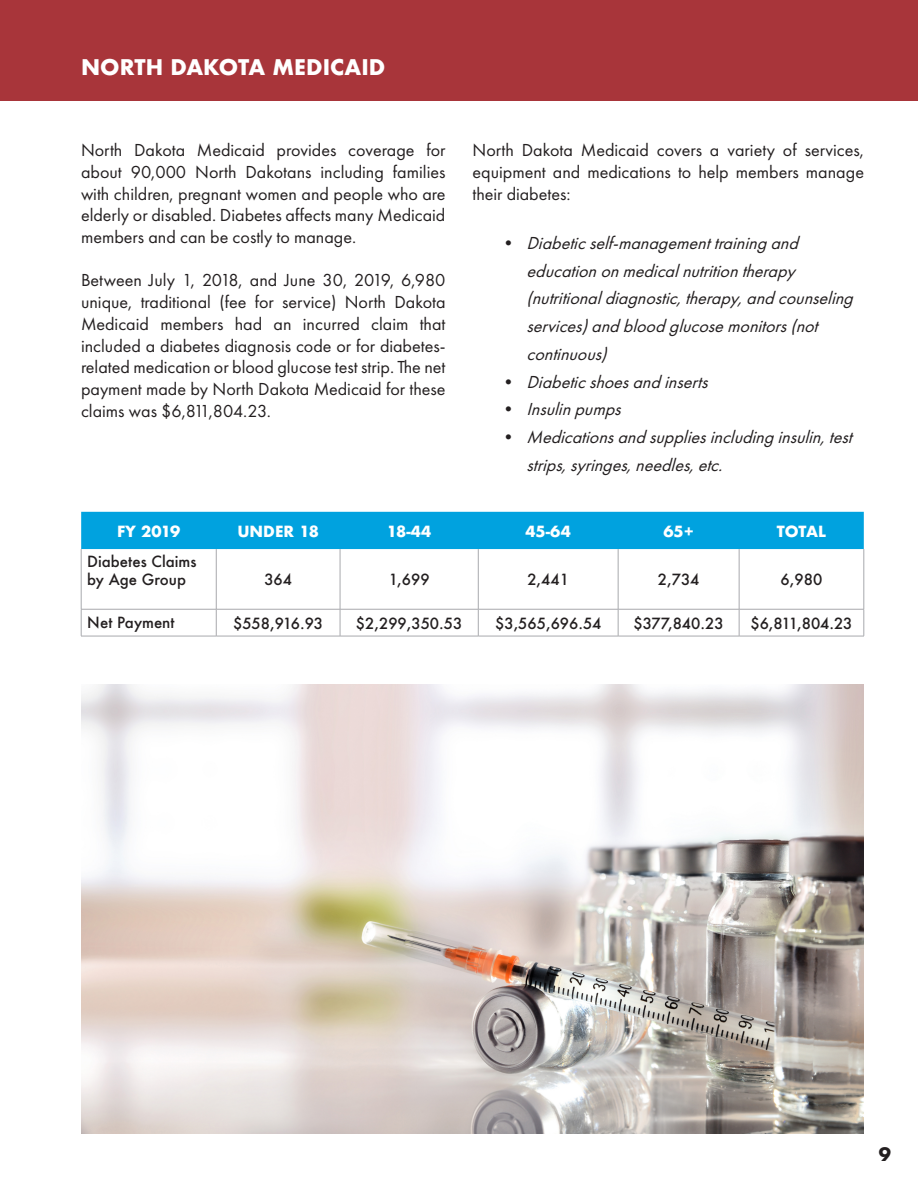
<style>
.page{position:relative;width:918px;height:1188px;background:#fff}
.page>*{position:absolute;margin:0;border:0;box-sizing:border-box;transform-origin:0 0}
.t1{font:700 21px "Futura";color:#fff}
.t2{font:18px/21.8px "Futura PT";color:#231f20;text-align:justify}
.t3{font:italic 18px/27.8px "Futura PT";color:#231f20}
.t4{font:700 18px "Futura";color:#231f20}
.t5{font:500 15px/18px "Futura";color:#231f20}
.t6{font:700 15px "Futura";color:#fff}
.s1{font-style:normal}
</style>
<div class="page">
<div style="left:0;top:0;width:918px;height:100px;background:#a8353a"></div>
<img style="left:81px;top:685px;width:783px;height:449px">
<div style="left:81px;top:512px;width:783px;height:37px;background:#00a2df"></div>
<hr style="left:81px;top:549px;width:1px;height:60px;background:#a8a9ad">
<hr style="left:216px;top:549px;width:1px;height:60px;background:#a8a9ad">
<hr style="left:340px;top:549px;width:1px;height:60px;background:#a8a9ad">
<hr style="left:478px;top:549px;width:1px;height:60px;background:#a8a9ad">
<hr style="left:618px;top:549px;width:1px;height:60px;background:#a8a9ad">
<hr style="left:739px;top:549px;width:1px;height:60px;background:#a8a9ad">
<hr style="left:864px;top:549px;width:1px;height:60px;background:#a8a9ad">
<hr style="left:81px;top:609px;width:135px;height:1px;background:#a8a9ad">
<svg style="left:81px;top:609px;width:1px;height:27px"></svg>
<hr style="left:216px;top:609px;width:124px;height:1px;background:#a8a9ad">
<svg style="left:216px;top:609px;width:1px;height:27px"></svg>
<hr style="left:340px;top:609px;width:138px;height:1px;background:#a8a9ad">
<svg style="left:340px;top:609px;width:1px;height:27px"></svg>
<hr style="left:478px;top:609px;width:140px;height:1px;background:#a8a9ad">
<svg style="left:478px;top:609px;width:1px;height:27px"></svg>
<hr style="left:618px;top:609px;width:121px;height:1px;background:#a8a9ad">
<svg style="left:618px;top:609px;width:1px;height:27px"></svg>
<hr style="left:739px;top:609px;width:125px;height:1px;background:#a8a9ad">
<svg style="left:739px;top:609px;width:1px;height:27px"></svg>
<svg style="left:864px;top:609px;width:1px;height:27px"></svg>
<hr style="left:81px;top:636px;width:135px;height:1px;background:#a8a9ad">
<hr style="left:216px;top:636px;width:124px;height:1px;background:#a8a9ad">
<hr style="left:340px;top:636px;width:138px;height:1px;background:#a8a9ad">
<hr style="left:478px;top:636px;width:140px;height:1px;background:#a8a9ad">
<hr style="left:618px;top:636px;width:121px;height:1px;background:#a8a9ad">
<hr style="left:739px;top:636px;width:125px;height:1px;background:#a8a9ad">
<p class="t1" style="left:81px;top:52px;width:306px">NORTH DAKOTA MEDICAID</p>
<p class="t2" style="left:81px;top:139px;width:366px">North Dakota Medicaid provides coverage for about 90,000 North Dakotans including families with children, pregnant women and people who are elderly or disabled. Diabetes affects many Medicaid members and can be costly to manage.</p>
<p class="t2" style="left:81px;top:270px;width:366px">Between July 1, 2018, and June 30, 2019, 6,980 unique, traditional (fee for service) North Dakota Medicaid members had an incurred claim that included a diabetes diagnosis code or for diabetes&shy;related medication or blood glucose test strip. The net payment made by North Dakota Medicaid for these claims was $6,811,804.23.</p>
<p class="t2" style="left:472px;top:139px;width:393px">North Dakota Medicaid covers a variety of services, equipment and medications to help members manage their diabetes:</p>
<p class="t3" style="left:526px;top:229px;width:333px;text-indent:-27px"><span class="s1">•</span> Diabeticself-managementtrainingand educationonmedicalnutritiontherapy (nutritionaldiagnostic,therapy,andcounseling services)andbloodglucosemonitors(not continuous)</p>
<p class="t3" style="left:500px;top:368px;width:215px"><span class="s1">•</span> Diabeticshoesandinserts</p>
<p class="t3" style="left:500px;top:395px;width:128px"><span class="s1">•</span> Insulinpumps</p>
<p class="t3" style="left:526px;top:423px;width:332px;text-indent:-27px"><span class="s1">•</span> Medicationsandsuppliesincludinginsulin,test strips,syringes,needles,etc.</p>
<p class="t6" style="left:117px;top:520px;width:65px">FY 2019</p>
<p class="t6" style="left:237px;top:520px;width:83px">UNDER 18</p>
<p class="t6" style="left:387px;top:520px;width:46px">18-44</p>
<p class="t6" style="left:525px;top:520px;width:47px">45-64</p>
<p class="t6" style="left:663px;top:520px;width:32px">65+</p>
<p class="t6" style="left:777px;top:520px;width:51px">TOTAL</p>
<p class="t5" style="left:87px;top:552px;width:111px">Diabetes Claims by Age Group</p>
<p class="t5" style="left:264px;top:570px;width:29px">364</p>
<p class="t5" style="left:389px;top:570px;width:42px">1,699</p>
<p class="t5" style="left:527px;top:570px;width:43px">2,441</p>
<p class="t5" style="left:658px;top:570px;width:43px">2,734</p>
<p class="t5" style="left:781px;top:570px;width:43px">6,980</p>
<p class="t5" style="left:87px;top:613px;width:89px">Net Payment</p>
<p class="t5" style="left:233px;top:614px;width:92px">$558,916.93</p>
<p class="t5" style="left:356px;top:614px;width:108px">$2,299,350.53</p>
<p class="t5" style="left:495px;top:614px;width:108px">$3,565,696.54</p>
<p class="t5" style="left:634px;top:614px;width:92px">$377,840.23</p>
<p class="t5" style="left:750px;top:614px;width:104px">$6,811,804.23</p>
<p class="t4" style="left:879px;top:1141px;width:14px">9</p>
</div>
